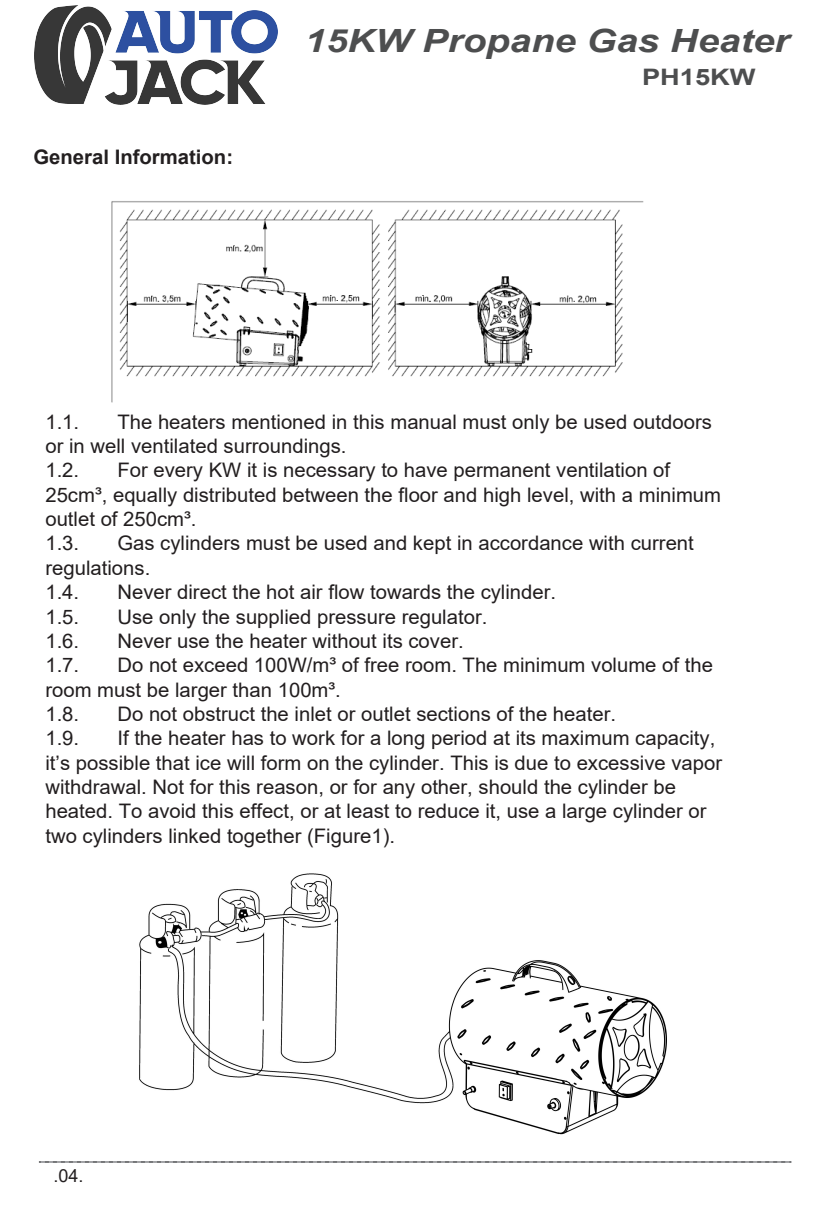
<style>
.page{position:relative;width:828px;height:1214px;background:#fff}
.page>*{position:absolute;margin:0;border:0;box-sizing:border-box;transform-origin:0 0}
.t1{font:italic 700 32px "Arial";color:#4d4e4f;scale:1.2 1}
.t2{font:700 22.8px "Arial";color:#4d4e4f;scale:1.2 1}
.t3{font:20px/24.4px "Arial";color:#221e1f}
.t4{font:700 20px "Arial";color:#231f20}
.t5{font:18px "Arial";color:#231f20}
.s1{font-style:inherit}
</style>
<div class="page">
<svg style="left:39px;top:1161px;width:752px;height:1px"></svg>
<img style="left:34px;top:5px;width:244px;height:99px">
<img style="left:139px;top:873px;width:528px;height:262px">
<img style="left:111px;top:201px;width:533px;height:201px">
<p class="t4" style="left:33px;top:143px;width:201px">General Information:</p>
<h1 class="t1" style="left:305px;top:19px;width:405px">15KW Propane Gas Heater</h1>
<p class="t2" style="left:642px;top:61px;width:96px">PH<span class="s1">15</span>KW</p>
<p class="t3" style="left:45px;top:409px;width:35px">1.1.</p>
<p class="t3" style="left:45px;top:409px;width:668px;text-indent:72px">The heaters mentioned in this manual must only be used outdoors or in well ventilated surroundings.<br>1.2.</p>
<p class="t3" style="left:45px;top:458px;width:677px;text-indent:72px">For every KW it is necessary to have permanent ventilation of 25cm³, equally distributed between the floor and high level, with a minimum outlet of 250cm³.<br>1.3.</p>
<p class="t3" style="left:45px;top:531px;width:650px;text-indent:72px">Gas cylinders must be used and kept in accordance with current regulations.<br>1.4.</p>
<p class="t3" style="left:117px;top:579px;width:440px">Never direct the hot air flow towards the cylinder.</p>
<p class="t3" style="left:45px;top:604px;width:35px">1.5.</p>
<p class="t3" style="left:117px;top:604px;width:371px">Use only the supplied pressure regulator.</p>
<p class="t3" style="left:45px;top:628px;width:35px">1.6.</p>
<p class="t3" style="left:117px;top:628px;width:348px">Never use the heater without its cover.</p>
<p class="t3" style="left:45px;top:652px;width:35px">1.7.</p>
<p class="t3" style="left:45px;top:652px;width:669px;text-indent:72px">Do not exceed 100W/m³ of free room. The minimum volume of the room must be larger than 100m³.<br>1.8.</p>
<p class="t3" style="left:117px;top:701px;width:500px">Do not obstruct the inlet or outlet sections of the heater.</p>
<p class="t3" style="left:45px;top:726px;width:678px;text-indent:72px">If the heater has to work for a long period at its maximum capacity, it’s possible that ice will form on the cylinder. This is due to excessive vapor withdrawal. Not for this reason, or for any other, should the cylinder be heated. To avoid this effect, or at least to reduce it, use a large cylinder or two cylinders linked together (Figure1).</p>
<p class="t3" style="left:45px;top:726px;width:35px">1.9.</p>
<p class="t5" style="left:54px;top:1163px;width:32px">.04.</p>
</div>
